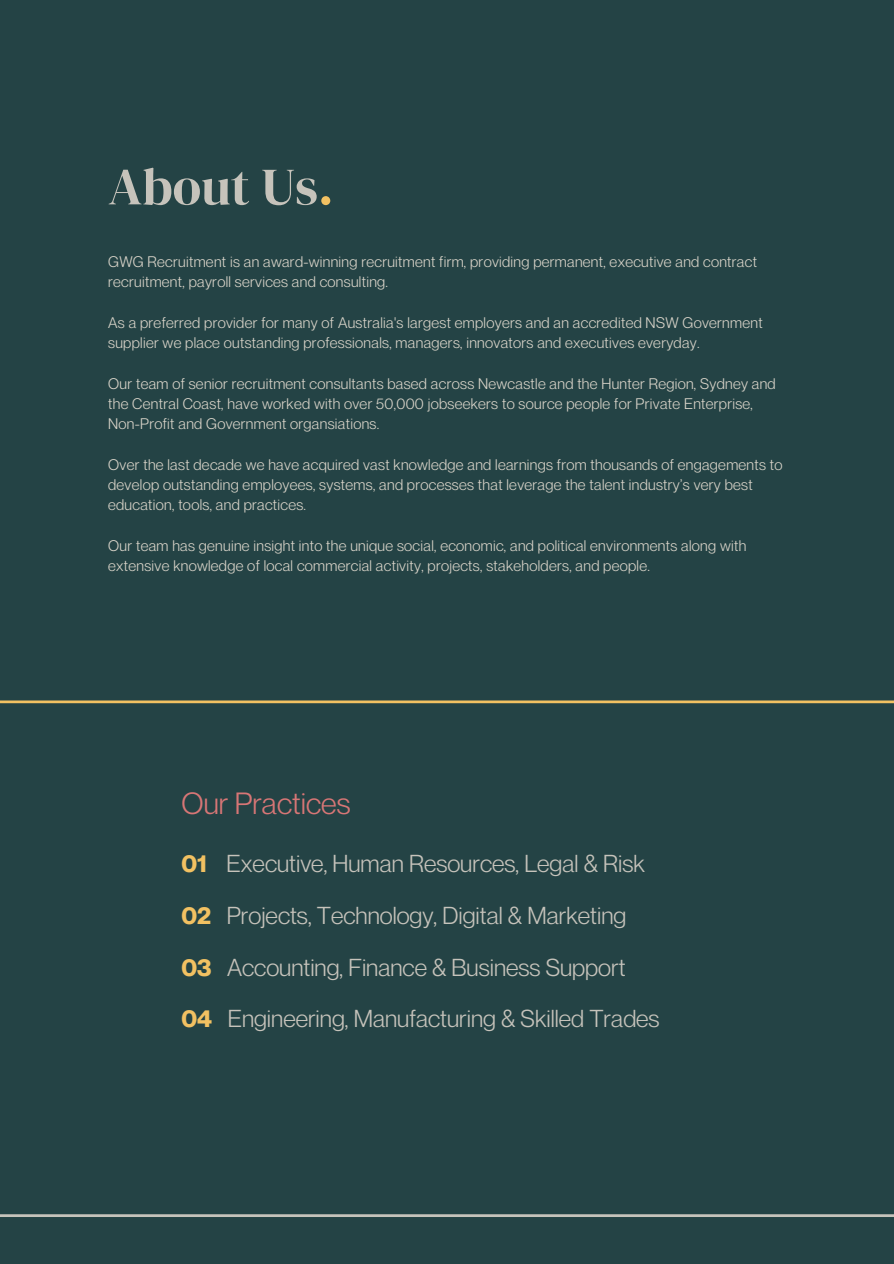
<style>
.page{position:relative;width:894px;height:1264px;background:#fff}
.page>*{position:absolute;margin:0;border:0;box-sizing:border-box;transform-origin:0 0}
.t1{font:52.35px "DM Serif Display";color:#c6c3bb}
.t2{font:30px "Neue Montreal";color:#d87676}
.t3{font:24px "Neue Montreal";color:#c6c3bb}
.t4{font:15px/20.2px "Neue Montreal";letter-spacing:.02em;color:#d9d4c9}
.s1{color:#f2c162}
.s2{font-weight:700;color:#f2c162}
</style>
<div class="page">
<div style="left:0;top:0;width:893px;height:1263px;background:#244345"></div>
<svg style="left:0;top:700px;width:893px;height:516px"></svg>
<p class="t1" style="left:108px;top:150px;width:227px">About Us<span class="s1">.</span></p>
<p class="t4" style="left:108px;top:251px;width:650px">GWG Recruitment is an award-winning recruitment firm, providing permanent, executive and contract recruitment, payroll services and consulting.</p>
<p class="t4" style="left:108px;top:312px;width:655px">As a preferred provider for many of Australia's largest employers and an accredited NSW Government supplier we place outstanding professionals, managers, innovators and executives everyday.</p>
<p class="t4" style="left:108px;top:373px;width:668px">Our team of senior recruitment consultants based across Newcastle and the Hunter Region, Sydney and the Central Coast, have worked with over 50,000 jobseekers to source people for Private Enterprise,<br>Non-Profit and Government organsiations.</p>
<p class="t4" style="left:108px;top:454px;width:675px">Over the last decade we have acquired vast knowledge and learnings from thousands of engagements to develop outstanding employees, systems, and processes that leverage the talent industry’s very best education, tools, and practices.</p>
<p class="t4" style="left:108px;top:535px;width:639px">Our team has genuine insight into the unique social, economic, and political environments along with extensive knowledge of local commercial activity, projects, stakeholders, and people.</p>
<h3 class="t2" style="left:181px;top:785px;width:170px">Our Practices</h3>
<p class="t3" style="left:181px;top:848px;width:464px"><span class="s2">01</span> Executive, Human Resources, Legal &amp; Risk</p>
<h2 class="t3" style="left:181px;top:900px;width:446px"><span class="s2">02</span> Projects, Technology, Digital &amp; Marketing</h2>
<h3 class="t3" style="left:181px;top:952px;width:445px"><span class="s2">03</span> Accounting, Finance &amp; Business Support</h3>
<h3 class="t3" style="left:181px;top:1003px;width:479px"><span class="s2">04</span> Engineering, Manufacturing &amp; Skilled Trades</h3>
</div>
